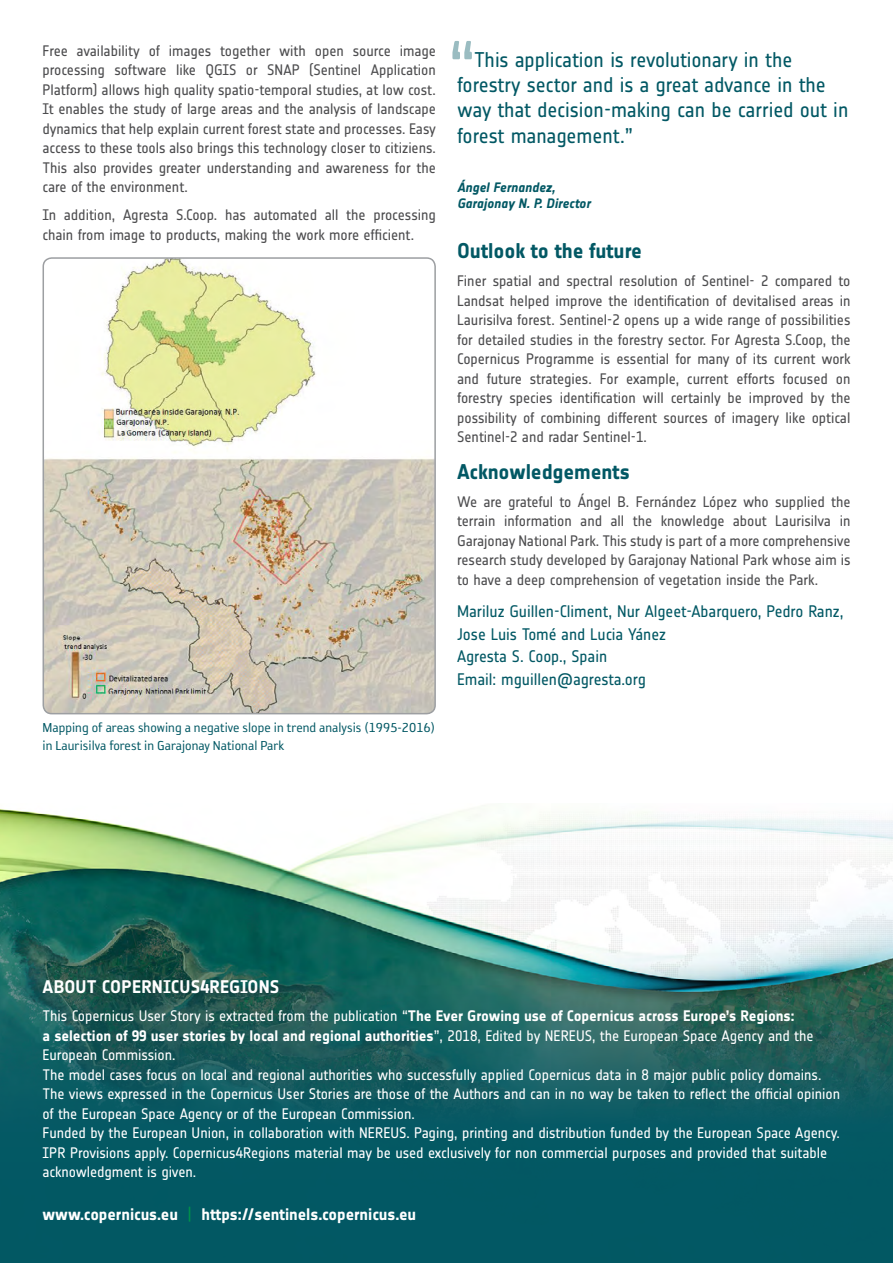
<style>
.page{position:relative;width:893px;height:1263px;background:#fff}
.page>*{position:absolute;margin:0;border:0;box-sizing:border-box;transform-origin:0 0}
.t1{font:21px/25.2px "Notes Esa";letter-spacing:-.005em;color:#025864}
.t2{font:700 21px "Notes Esa";letter-spacing:-.005em;color:#025864}
.t3{font:700 18px "Notes Esa";letter-spacing:.01em;color:#fff}
.t4{font:16.5px/22.5px "Notes Esa";letter-spacing:-.005em;color:#025864}
.t5{font:700 16.5px "Notes Esa";letter-spacing:-.005em;color:#fff}
.t6{font:15px/19.5px "Notes Esa";letter-spacing:-.005em;color:#4d4d4f;text-align:justify}
.t7{font:15px/19.5px "Notes Esa";letter-spacing:-.005em;color:#fff}
.t8{font:15px/18px "Reykjavik One OT A Gauge";color:#025864}
.t9{font:italic 700 13.5px/16.2px "Notes Esa";letter-spacing:-.005em;color:#025864}
.s1{font-weight:700}
.s2{font-weight:400;color:#009449}
</style>
<div class="page">
<img style="left:0;top:805px;width:893px;height:458px">
<img style="left:43px;top:258px;width:392px;height:456px">
<div style="left:43px;top:257px;width:393px;height:457px;border:2px solid #9d9fa2;border-radius:9px"></div>
<svg style="left:452px;top:41px;width:20px;height:18px"></svg>
<p class="t6" style="left:43px;top:41px;width:395px">Free availability of images together with open source image processing software like QGIS or SNAP (Sentinel Application Platform) allows high quality spatio-temporal studies, at low cost.<br>It enables the study of large areas and the analysis of landscape dynamics that help explain current forest state and processes. Easy access to these tools also brings this technology closer to citiziens.<br>This also provides greater understanding and awareness for the care of the environment.</p>
<p class="t6" style="left:43px;top:205px;width:395px">In addition, Agresta S.Coop. has automated all the processing chain from image to products, making the work more efficient.</p>
<p class="t8" style="left:43px;top:718px;width:394px">Mapping of areas showing a negative slope in trend analysis (1995-2016) in Laurisilva forest in Garajonay National Park</p>
<h1 class="t1" style="left:457px;top:47px;width:393px;text-indent:17px">This application is revolutionary in the forestry sector and is a great advance in the way that decision-making can be carried out in forest management.”</h1>
<p class="t9" style="left:457px;top:179px;width:135px">Ángel Fernandez,<br>Garajonay N. P. Director</p>
<h1 class="t2" style="left:457px;top:239px;width:186px">Outlook to the future</h1>
<p class="t6" style="left:457px;top:271px;width:395px">Finer spatial and spectral resolution of Sentinel- 2 compared to Landsat helped improve the identification of devitalised areas in Laurisilva forest. Sentinel-2 opens up a wide range of possibilities for detailed studies in the forestry sector. For Agresta S.Coop, the Copernicus Programme is essential for many of its current work and future strategies. For example, current efforts focused on forestry species identification will certainly be improved by the possibility of combining different sources of imagery like optical Sentinel-2 and radar Sentinel-1.</p>
<h1 class="t2" style="left:457px;top:459px;width:174px">Acknowledgements</h1>
<p class="t6" style="left:457px;top:492px;width:395px">We are grateful to Ángel B. Fernández López who supplied the terrain information and all the knowledge about Laurisilva in Garajonay National Park. This study is part of a more comprehensive research study developed by Garajonay National Park whose aim is to have a deep comprehension of vegetation inside the Park.</p>
<p class="t4" style="left:457px;top:600px;width:388px">Mariluz Guillen-Climent, Nur Algeet-Abarquero, Pedro Ranz, Jose Luis Tomé and Lucia Yánez<br>Agresta S. Coop., Spain<br>Email: mguillen@agresta.org</p>
<p class="t3" style="left:43px;top:976px;width:238px">ABOUT COPERNICUS4REGIONS</p>
<p class="t7" style="left:43px;top:1006px;width:799px">This Copernicus User Story is extracted from the publication “<span class="s1">The Ever Growing use of Copernicus across Europe’s Regions:<br>a selection of 99 user stories by local and regional authorities</span>”, 2018, Edited by NEREUS, the European Space Agency and the European Commission.<br>The model cases focus on local and regional authorities who successfully applied Copernicus data in 8 major public policy domains.<br>The views expressed in the Copernicus User Stories are those of the Authors and can in no way be taken to reflect the official opinion of the European Space Agency or of the European Commission.<br>Funded by the European Union, in collaboration with NEREUS. Paging, printing and distribution funded by the European Space Agency.<br>IPR Provisions apply. Copernicus4Regions material may be used exclusively for non commercial purposes and provided that suitable acknowledgment is given.</p>
<p class="t5" style="left:43px;top:1204px;width:375px">www.copernicus.eu <span class="s2">|</span> https://sentinels.copernicus.eu</p>
</div>
